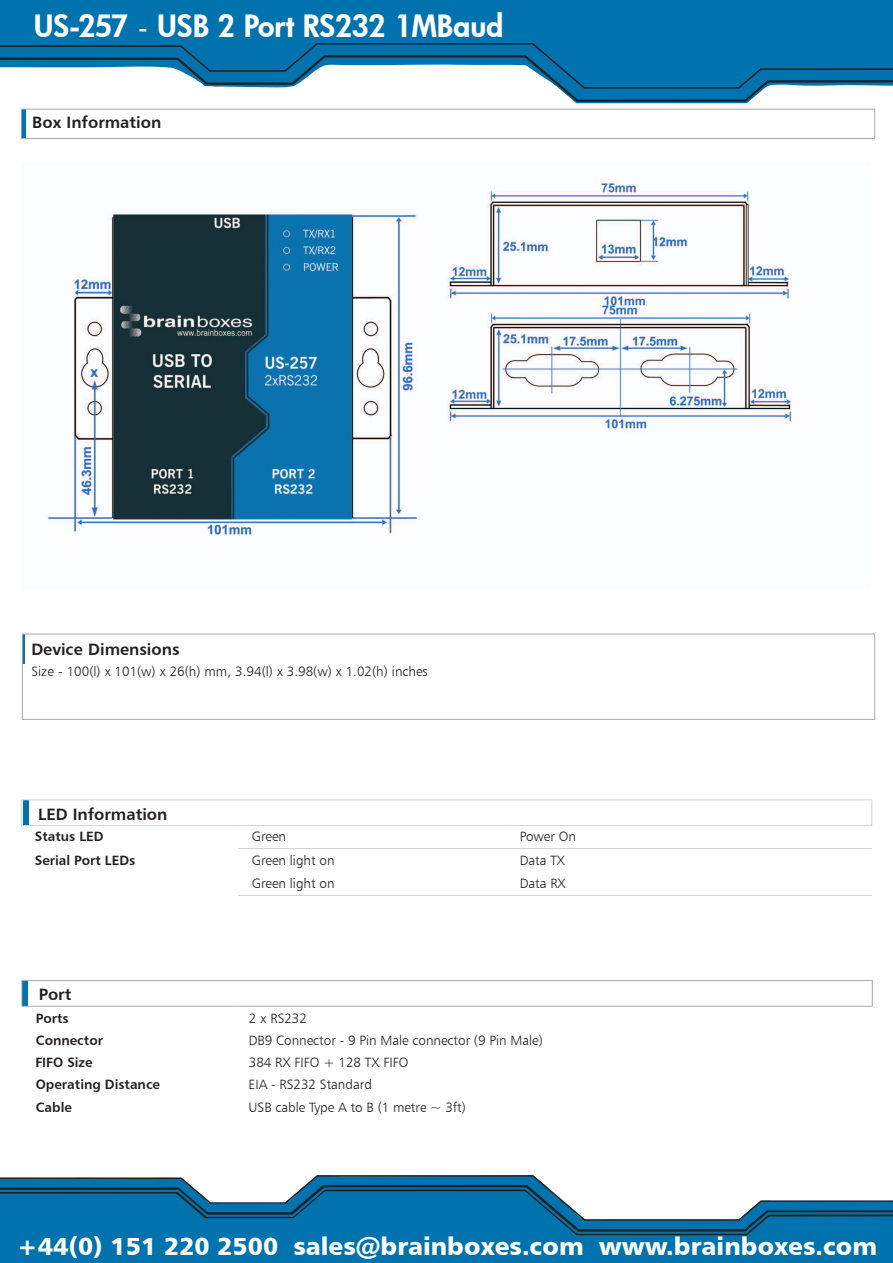
<style>
.page{position:relative;width:893px;height:1263px;background:#fff}
.page>*{position:absolute;margin:0;border:0;box-sizing:border-box;transform-origin:0 0}
.t1{font:800 30px "Futura";color:#fff}
.t2{font:24.75px "Humanist 777 BT Black B";color:#fff}
.t3{font:16.5px "Humanist 777 BT Bold B";color:#231f20}
.t4{font:13.5px "Humanist 777 BT Light B";color:#231f20}
.t5{font:13.5px "Humanist 777 BT Bold B";color:#231f20}
.s1{font-family:"Futura BT";font-weight:400}
</style>
<div class="page">
<div style="left:21px;top:109px;width:5px;height:30px;background:#0073ae"></div>
<div style="left:21px;top:109px;width:854px;height:30px;border:1px solid #a8a9ad"></div>
<div style="left:23px;top:801px;width:5px;height:24px;background:#0073ae"></div>
<svg style="left:21px;top:800px;width:1px;height:25px"></svg>
<hr style="left:21px;top:799px;width:217px;height:1px;background:#d1d2d4">
<hr style="left:238px;top:799px;width:268px;height:1px;background:#d1d2d4">
<hr style="left:21px;top:825px;width:217px;height:1px;background:#d1d2d4">
<hr style="left:238px;top:825px;width:268px;height:1px;background:#d1d2d4">
<svg style="left:871px;top:800px;width:1px;height:25px"></svg>
<hr style="left:506px;top:799px;width:366px;height:1px;background:#d1d2d4">
<hr style="left:506px;top:825px;width:366px;height:1px;background:#d1d2d4">
<hr style="left:238px;top:848px;width:268px;height:1px;background:#d1d2d4">
<hr style="left:506px;top:848px;width:366px;height:1px;background:#d1d2d4">
<hr style="left:238px;top:895px;width:268px;height:1px;background:#d1d2d4">
<hr style="left:506px;top:895px;width:366px;height:1px;background:#d1d2d4">
<div style="left:22px;top:982px;width:6px;height:24px;background:#0073ae"></div>
<svg style="left:21px;top:981px;width:1px;height:25px"></svg>
<svg style="left:872px;top:981px;width:1px;height:25px"></svg>
<hr style="left:21px;top:980px;width:218px;height:1px;background:#a8a9ad">
<hr style="left:239px;top:980px;width:634px;height:1px;background:#a8a9ad">
<hr style="left:21px;top:1006px;width:218px;height:1px;background:#a8a9ad">
<hr style="left:239px;top:1006px;width:634px;height:1px;background:#a8a9ad">
<hr style="left:22px;top:634px;width:3px;height:30px;background:#0073ae">
<div style="left:22px;top:634px;width:853px;height:86px;border:1px solid #a8a9ad"></div>
<svg style="left:0;top:0;width:893px;height:97px;fill:#0073ae"></svg>
<div style="left:766px;top:78px;width:127px;height:6px;background:#0073ae"></div>
<div style="left:576px;top:97px;width:171px;height:6px;background:#0073ae"></div>
<div style="left:323px;top:53px;width:204px;height:6px;background:#0073ae"></div>
<svg style="left:215px;top:80px;width:68px;height:6px"></svg>
<svg style="left:0;top:55px;width:168px;height:7px"></svg>
<hr style="left:760px;top:68px;width:133px;height:2px;background:#231f20">
<hr style="left:584px;top:87px;width:155px;height:2px;background:#231f20">
<hr style="left:317px;top:43px;width:216px;height:2px;background:#231f20">
<hr style="left:210px;top:70px;width:75px;height:2px;background:#231f20">
<hr style="left:0;top:45px;width:181px;height:2px;background:#231f20">
<svg style="left:736px;top:67px;width:41px;height:42px"></svg>
<hr style="left:768px;top:80px;width:125px;height:3px;background:#231f20">
<hr style="left:577px;top:99px;width:169px;height:3px;background:#231f20">
<svg style="left:517px;top:42px;width:70px;height:67px"></svg>
<hr style="left:324px;top:55px;width:202px;height:3px;background:#231f20">
<svg style="left:283px;top:42px;width:50px;height:50px"></svg>
<hr style="left:206px;top:83px;width:87px;height:2px;background:#231f20">
<svg style="left:168px;top:44px;width:47px;height:48px"></svg>
<hr style="left:0;top:58px;width:178px;height:2px;background:#231f20">
<svg style="left:0;top:1176px;width:893px;height:87px;fill:#0073ae"></svg>
<svg style="left:777px;top:1210px;width:116px;height:6px"></svg>
<div style="left:576px;top:1229px;width:171px;height:6px;background:#231f20"></div>
<svg style="left:333px;top:1185px;width:184px;height:6px"></svg>
<div style="left:205px;top:1212px;width:88px;height:6px;background:#231f20"></div>
<svg style="left:0;top:1187px;width:168px;height:6px"></svg>
<hr style="left:761px;top:1200px;width:132px;height:2px;background:#231f20">
<hr style="left:584px;top:1219px;width:155px;height:2px;background:#231f20">
<hr style="left:210px;top:1202px;width:76px;height:2px;background:#231f20">
<hr style="left:0;top:1177px;width:181px;height:2px;background:#231f20">
<svg style="left:737px;top:1199px;width:40px;height:42px"></svg>
<hr style="left:768px;top:1212px;width:125px;height:2px;background:#0073ae">
<hr style="left:577px;top:1231px;width:169px;height:3px;background:#0073ae">
<svg style="left:517px;top:1175px;width:70px;height:66px"></svg>
<hr style="left:324px;top:1187px;width:202px;height:2px;background:#0073ae">
<hr style="left:207px;top:1214px;width:86px;height:3px;background:#0073ae">
<hr style="left:0;top:1190px;width:178px;height:2px;background:#0073ae">
<hr style="left:317px;top:1175px;width:216px;height:1px;background:#231f20">
<svg style="left:168px;top:1176px;width:48px;height:48px"></svg>
<svg style="left:283px;top:1175px;width:50px;height:49px"></svg>
<img style="left:47px;top:179px;width:745px;height:357px">
<h1 class="t1" style="left:34px;top:6px;width:471px">US-257 <span class="s1">-</span> USB 2 Port RS232 1MBaud</h1>
<p class="t3" style="left:32px;top:112px;width:131px">Box Information</p>
<p class="t3" style="left:31px;top:638px;width:150px">Device Dimensions</p>
<p class="t4" style="left:31px;top:663px;width:398px">Size - 100(l) x 101(w) x 26(h) mm, 3.94(l) x 3.98(w) x 1.02(h) inches</p>
<p class="t3" style="left:38px;top:803px;width:131px">LED Information</p>
<p class="t5" style="left:35px;top:828px;width:70px">Status LED</p>
<p class="t4" style="left:252px;top:828px;width:36px">Green</p>
<p class="t4" style="left:520px;top:828px;width:58px">Power On</p>
<p class="t5" style="left:35px;top:851px;width:102px">Serial Port LEDs</p>
<p class="t4" style="left:252px;top:852px;width:84px">Green light on</p>
<p class="t4" style="left:520px;top:852px;width:47px">Data TX</p>
<p class="t4" style="left:252px;top:875px;width:84px">Green light on</p>
<p class="t4" style="left:520px;top:875px;width:48px">Data RX</p>
<p class="t3" style="left:39px;top:984px;width:34px">Port</p>
<p class="t5" style="left:36px;top:1009px;width:34px">Ports</p>
<p class="t4" style="left:249px;top:1009px;width:60px">2 x RS232</p>
<p class="t5" style="left:36px;top:1031px;width:69px">Connector</p>
<p class="t4" style="left:249px;top:1032px;width:295px">DB9 Connector - 9 Pin Male connector (9 Pin Male)</p>
<p class="t5" style="left:35px;top:1054px;width:59px">FIFO Size</p>
<p class="t4" style="left:249px;top:1054px;width:161px">384 RX FIFO + 128 TX FIFO</p>
<p class="t5" style="left:36px;top:1076px;width:126px">Operating Distance</p>
<p class="t4" style="left:248px;top:1076px;width:125px">EIA - RS232 Standard</p>
<p class="t5" style="left:36px;top:1098px;width:38px">Cable</p>
<p class="t4" style="left:248px;top:1098px;width:219px">USB cable Type A to B (1 metre ~ 3ft)</p>
<h2 class="t2" style="left:17px;top:1230px;width:861px">+44(0) 151 220 2500 sales@brainboxes.com www.brainboxes.com</h2>
</div>
